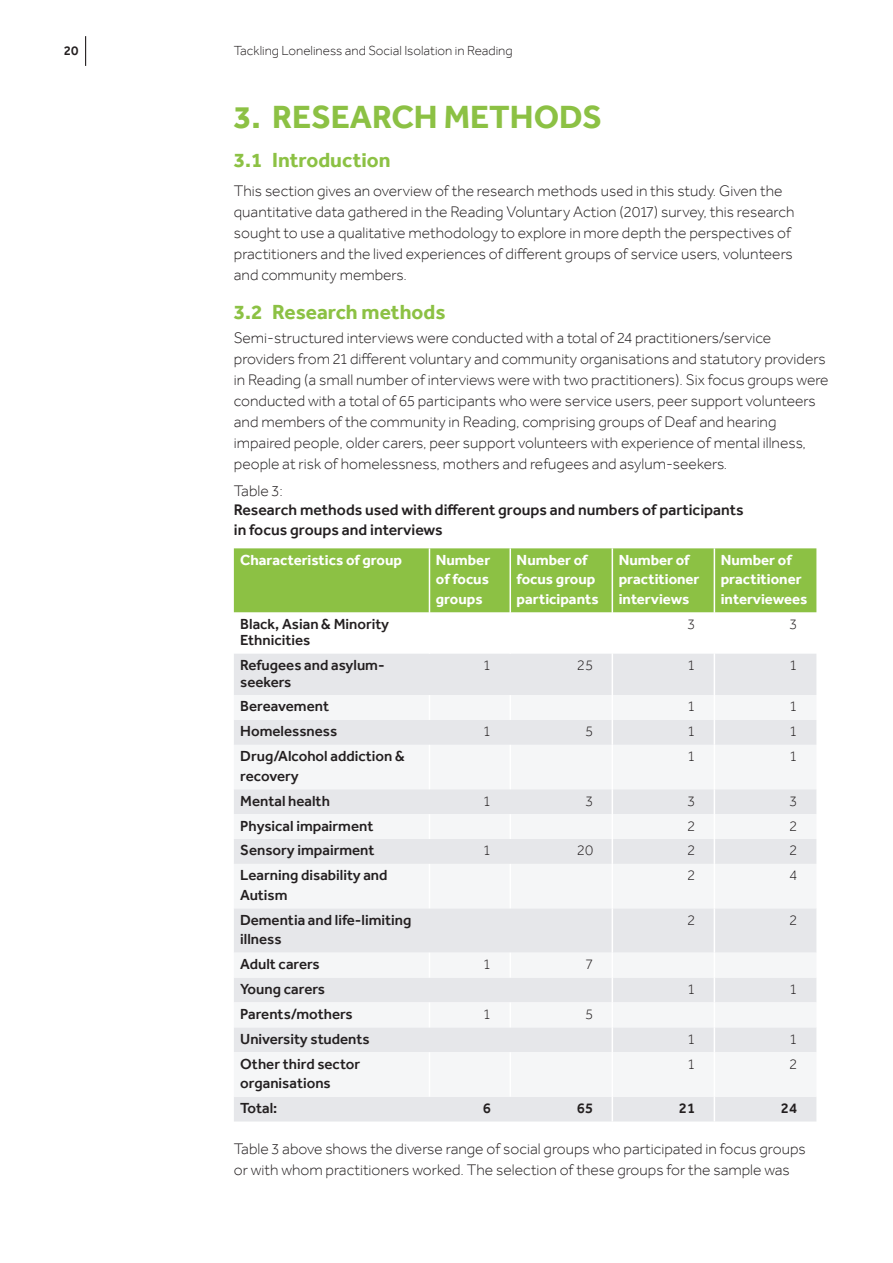
<style>
.page{position:relative;width:893px;height:1263px;background:#fff}
.page>*{position:absolute;margin:0;border:0;box-sizing:border-box;transform-origin:0 0}
.RDG_A4C_Heading_1{font:700 33px "Effra";color:#8cc144}
.RDG_A4C_Heading_2{font:700 21px "Effra";color:#8cc144}
.RDG_A4C_Body_text_fi{font:300 15.75px/21px "Effra";color:#231f20}
.RDG_A4C_Body_text{font:300 15.75px/21px "Effra";color:#231f20}
.RDG_A4C_Caption{font:500 15.75px/19.5px "Effra";color:#231f20}
.RDG_A4C_Table_entry{font:500 15px/19.5px "Effra";color:#231f20}
.RDG_A4C_Table_headin{font:700 15px/19.5px "Effra";color:#fff}
.RDG_A4C_Table_entry-2{font:300 15px "Effra";color:#231f20}
.t1{font:300 13.5px "Effra";color:#231f20}
.t2{font:500 13.5px "Effra";color:#231f20}
.s1{font-weight:300}
</style>
<div class="page">
<hr style="left:85px;top:36px;width:1px;height:30px;background:#231f20">
<div style="left:234px;top:548px;width:582px;height:64px;background:#8cc144"></div>
<div style="left:234px;top:654px;width:582px;height:467px;background:#e6e7ea"></div>
<svg style="left:234px;top:695px;width:582px;height:402px;fill:#f5f6f7"></svg>
<hr style="left:429px;top:548px;width:1px;height:64px;background:#fff">
<hr style="left:509px;top:548px;width:2px;height:64px;background:#fff">
<hr style="left:612px;top:548px;width:1px;height:64px;background:#fff">
<hr style="left:714px;top:548px;width:1px;height:64px;background:#fff">
<hr style="left:612px;top:654px;width:1px;height:41px;background:#fff">
<hr style="left:714px;top:654px;width:1px;height:41px;background:#fff">
<svg style="left:429px;top:695px;width:1px;height:25px"></svg>
<hr style="left:509px;top:695px;width:2px;height:25px;background:#fff">
<svg style="left:612px;top:695px;width:1px;height:50px"></svg>
<svg style="left:714px;top:695px;width:1px;height:50px"></svg>
<hr style="left:429px;top:745px;width:1px;height:44px;background:#fff">
<hr style="left:509px;top:745px;width:2px;height:44px;background:#fff">
<hr style="left:612px;top:745px;width:1px;height:44px;background:#fff">
<hr style="left:714px;top:745px;width:1px;height:44px;background:#fff">
<svg style="left:429px;top:814px;width:1px;height:25px"></svg>
<hr style="left:509px;top:814px;width:2px;height:25px;background:#fff">
<svg style="left:612px;top:789px;width:1px;height:75px"></svg>
<svg style="left:714px;top:789px;width:1px;height:75px"></svg>
<hr style="left:429px;top:864px;width:1px;height:44px;background:#fff">
<hr style="left:509px;top:864px;width:2px;height:44px;background:#fff">
<hr style="left:612px;top:864px;width:1px;height:44px;background:#fff">
<hr style="left:714px;top:864px;width:1px;height:44px;background:#fff">
<hr style="left:612px;top:908px;width:1px;height:45px;background:#fff">
<hr style="left:714px;top:908px;width:1px;height:45px;background:#fff">
<svg style="left:429px;top:953px;width:1px;height:24px"></svg>
<hr style="left:509px;top:953px;width:2px;height:24px;background:#fff">
<svg style="left:429px;top:1002px;width:1px;height:25px"></svg>
<hr style="left:509px;top:1002px;width:2px;height:25px;background:#fff">
<svg style="left:612px;top:953px;width:1px;height:99px"></svg>
<svg style="left:714px;top:953px;width:1px;height:99px"></svg>
<hr style="left:429px;top:1052px;width:1px;height:45px;background:#fff">
<hr style="left:509px;top:1052px;width:2px;height:45px;background:#fff">
<hr style="left:612px;top:1052px;width:1px;height:45px;background:#fff">
<hr style="left:714px;top:1052px;width:1px;height:45px;background:#fff">
<svg style="left:612px;top:1097px;width:1px;height:24px"></svg>
<svg style="left:714px;top:1097px;width:1px;height:24px"></svg>
<p class="t2" style="left:64px;top:43px;width:16px">20</p>
<p class="t1" style="left:234px;top:43px;width:280px">Tackling Loneliness and Social Isolation in Reading</p>
<p class="RDG_A4C_Heading_1" style="left:234px;top:98px;width:370px">3. RESEARCH METHODS</p>
<p class="RDG_A4C_Heading_2" style="left:234px;top:148px;width:158px">3.1 Introduction</p>
<p class="RDG_A4C_Body_text" style="left:234px;top:180px;width:562px">This section gives an overview of the research methods used in this study. Given the quantitative data gathered in the Reading Voluntary Action (2017) survey, this research sought to use a qualitative methodology to explore in more depth the perspectives of practitioners and the lived experiences of different groups of service users, volunteers and community members.</p>
<p class="RDG_A4C_Heading_2" style="left:234px;top:299px;width:213px">3.2 Research methods</p>
<p class="RDG_A4C_Body_text_fi" style="left:234px;top:327px;width:596px">Semi-structured interviews were conducted with a total of 24 practitioners/service providers from 21 different voluntary and community organisations and statutory providers in Reading (a small number of interviews were with two practitioners). Six focus groups were conducted with a total of 65 participants who were service users, peer support volunteers and members of the community in Reading, comprising groups of Deaf and hearing impaired people, older carers, peer support volunteers with experience of mental illness, people at risk of homelessness, mothers and refugees and asylum-seekers.</p>
<p class="RDG_A4C_Caption" style="left:234px;top:481px;width:511px"><span class="s1">Table 3:<br></span>Research methods used with different groups and numbers of participants in focus groups and interviews</p>
<p class="RDG_A4C_Table_headin" style="left:240px;top:550px;width:163px">Characteristics of group</p>
<p class="RDG_A4C_Table_headin" style="left:436px;top:550px;width:56px;text-align:justify">Number of focus groups</p>
<p class="RDG_A4C_Table_headin" style="left:517px;top:550px;width:83px">Number of focus group participants</p>
<p class="RDG_A4C_Table_headin" style="left:619px;top:550px;width:82px">Number of practitioner interviews</p>
<p class="RDG_A4C_Table_headin" style="left:721px;top:550px;width:88px">Number of practitioner interviewees</p>
<p class="RDG_A4C_Table_entry" style="left:240px;top:615px;width:150px;line-height:16.5px">Black, Asian &amp; Minority<br>Ethnicities</p>
<p class="RDG_A4C_Table_entry-2" style="left:687px;top:615px;width:10px">3</p>
<p class="RDG_A4C_Table_entry-2" style="left:789px;top:615px;width:10px">3</p>
<p class="RDG_A4C_Table_entry" style="left:240px;top:657px;width:146px;line-height:16.5px">Refugees and asylum&shy;seekers</p>
<p class="RDG_A4C_Table_entry-2" style="left:483px;top:656px;width:10px">1</p>
<p class="RDG_A4C_Table_entry-2" style="left:577px;top:656px;width:18px">25</p>
<p class="RDG_A4C_Table_entry-2" style="left:687px;top:656px;width:10px">1</p>
<p class="RDG_A4C_Table_entry-2" style="left:789px;top:656px;width:10px">1</p>
<p class="RDG_A4C_Table_entry" style="left:240px;top:696px;width:90px">Bereavement</p>
<p class="RDG_A4C_Table_entry-2" style="left:687px;top:697px;width:10px">1</p>
<p class="RDG_A4C_Table_entry-2" style="left:789px;top:697px;width:10px">1</p>
<p class="RDG_A4C_Table_entry" style="left:240px;top:721px;width:98px">Homelessness</p>
<p class="RDG_A4C_Table_entry-2" style="left:483px;top:722px;width:10px">1</p>
<p class="RDG_A4C_Table_entry-2" style="left:585px;top:722px;width:10px">5</p>
<p class="RDG_A4C_Table_entry-2" style="left:687px;top:722px;width:10px">1</p>
<p class="RDG_A4C_Table_entry-2" style="left:789px;top:722px;width:10px">1</p>
<p class="RDG_A4C_Table_entry" style="left:240px;top:746px;width:166px">Drug/Alcohol addiction &amp; recovery</p>
<p class="RDG_A4C_Table_entry-2" style="left:687px;top:747px;width:10px">1</p>
<p class="RDG_A4C_Table_entry-2" style="left:789px;top:747px;width:10px">1</p>
<p class="RDG_A4C_Table_entry" style="left:240px;top:791px;width:91px">Mental health</p>
<p class="RDG_A4C_Table_entry-2" style="left:483px;top:792px;width:10px">1</p>
<p class="RDG_A4C_Table_entry-2" style="left:585px;top:792px;width:10px">3</p>
<p class="RDG_A4C_Table_entry-2" style="left:687px;top:792px;width:10px">3</p>
<p class="RDG_A4C_Table_entry-2" style="left:789px;top:792px;width:10px">3</p>
<p class="RDG_A4C_Table_entry" style="left:240px;top:815px;width:135px">Physical impairment</p>
<p class="RDG_A4C_Table_entry-2" style="left:687px;top:816px;width:10px">2</p>
<p class="RDG_A4C_Table_entry-2" style="left:789px;top:816px;width:10px">2</p>
<p class="RDG_A4C_Table_entry" style="left:240px;top:840px;width:136px">Sensory impairment</p>
<p class="RDG_A4C_Table_entry-2" style="left:483px;top:841px;width:10px">1</p>
<p class="RDG_A4C_Table_entry-2" style="left:577px;top:841px;width:18px">20</p>
<p class="RDG_A4C_Table_entry-2" style="left:687px;top:841px;width:10px">2</p>
<p class="RDG_A4C_Table_entry-2" style="left:789px;top:841px;width:10px">2</p>
<p class="RDG_A4C_Table_entry" style="left:240px;top:865px;width:149px">Learning disability and<br>Autism</p>
<p class="RDG_A4C_Table_entry-2" style="left:687px;top:866px;width:10px">2</p>
<p class="RDG_A4C_Table_entry-2" style="left:789px;top:866px;width:10px">4</p>
<p class="RDG_A4C_Table_entry" style="left:240px;top:910px;width:173px">Dementia and life-limiting illness</p>
<p class="RDG_A4C_Table_entry-2" style="left:687px;top:911px;width:10px">2</p>
<p class="RDG_A4C_Table_entry-2" style="left:789px;top:911px;width:10px">2</p>
<p class="RDG_A4C_Table_entry" style="left:240px;top:954px;width:81px">Adult carers</p>
<p class="RDG_A4C_Table_entry-2" style="left:483px;top:955px;width:10px">1</p>
<p class="RDG_A4C_Table_entry-2" style="left:585px;top:955px;width:10px">7</p>
<p class="RDG_A4C_Table_entry" style="left:240px;top:979px;width:86px">Young carers</p>
<p class="RDG_A4C_Table_entry-2" style="left:687px;top:980px;width:10px">1</p>
<p class="RDG_A4C_Table_entry-2" style="left:789px;top:980px;width:10px">1</p>
<p class="RDG_A4C_Table_entry" style="left:240px;top:1004px;width:114px">Parents/mothers</p>
<p class="RDG_A4C_Table_entry-2" style="left:483px;top:1005px;width:10px">1</p>
<p class="RDG_A4C_Table_entry-2" style="left:585px;top:1005px;width:10px">5</p>
<p class="RDG_A4C_Table_entry" style="left:240px;top:1029px;width:131px">University students</p>
<p class="RDG_A4C_Table_entry-2" style="left:687px;top:1030px;width:10px">1</p>
<p class="RDG_A4C_Table_entry-2" style="left:789px;top:1030px;width:10px">1</p>
<p class="RDG_A4C_Table_entry" style="left:240px;top:1054px;width:121px">Other third sector organisations</p>
<p class="RDG_A4C_Table_entry-2" style="left:687px;top:1055px;width:10px">1</p>
<p class="RDG_A4C_Table_entry-2" style="left:789px;top:1055px;width:10px">2</p>
<p class="RDG_A4C_Table_entry" style="left:240px;top:1098px;width:39px">Total:</p>
<p class="RDG_A4C_Table_entry" style="left:483px;top:1098px;width:10px">6</p>
<p class="RDG_A4C_Table_entry" style="left:577px;top:1098px;width:18px">65</p>
<p class="RDG_A4C_Table_entry" style="left:679px;top:1098px;width:18px">21</p>
<p class="RDG_A4C_Table_entry" style="left:781px;top:1098px;width:18px">24</p>
<p class="RDG_A4C_Body_text" style="left:234px;top:1138px;width:573px">Table 3 above shows the diverse range of social groups who participated in focus groups or with whom practitioners worked. The selection of these groups for the sample was</p>
</div>
